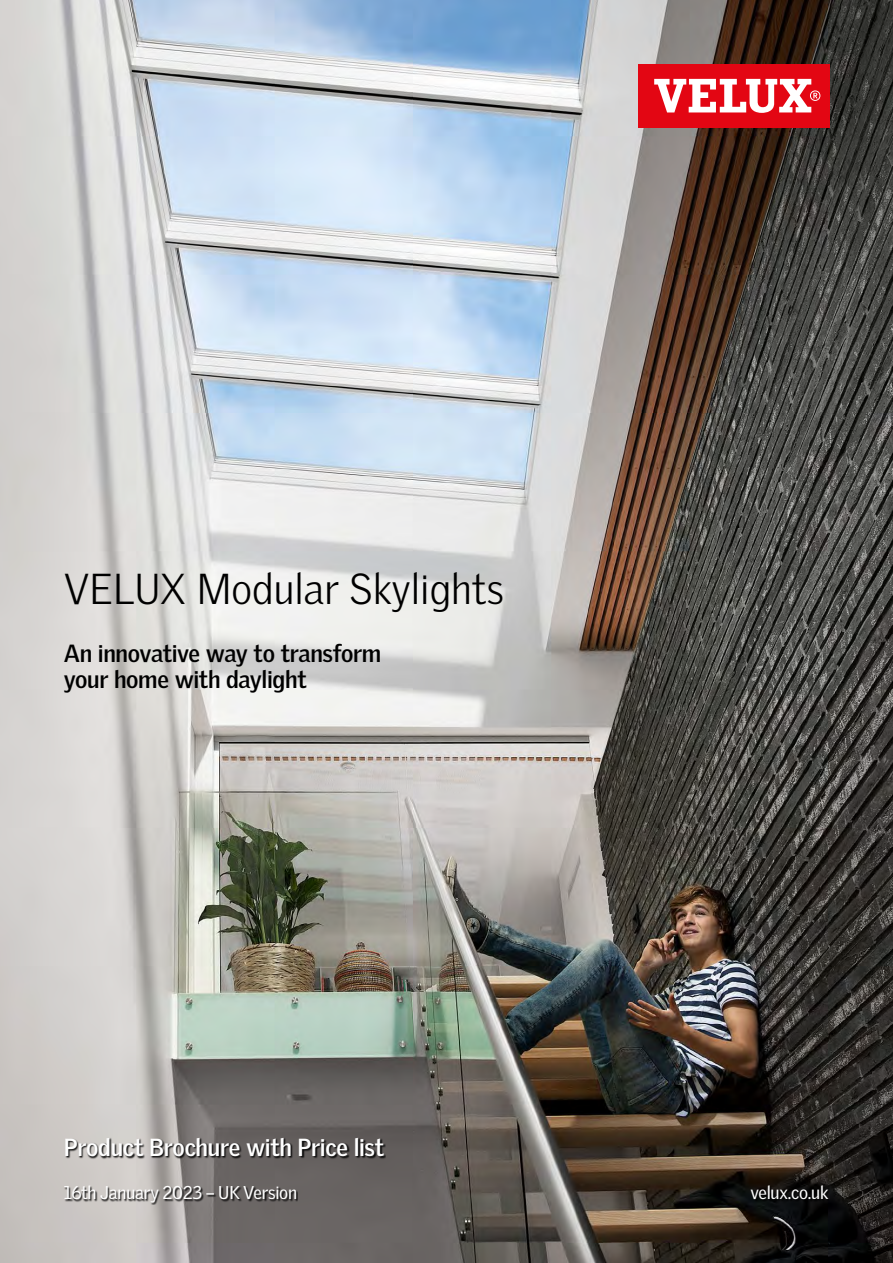
<style>
.page{position:relative;width:893px;height:1263px;background:#fff}
.page>*{position:absolute;margin:0;border:0;box-sizing:border-box;transform-origin:0 0}
.t1{font:300 42px "Velux Gothic";color:#000}
.t2{font:700 24px/25.5px "Velux Gothic";letter-spacing:-.015em;color:#000}
.t3{font:700 24px "Velux Gothic";letter-spacing:-.015em;color:#fff}
.t4{font:18px "Velux Gothic";letter-spacing:-.015em;color:#fff}
</style>
<div class="page">
<img style="left:0;top:0;width:893px;height:1263px">
<div style="left:66px;top:1137px;width:320px;height:23px;background:#000;opacity:.91"></div>
<div style="left:638px;top:64px;width:191px;height:64px;background:#e30613"></div>
<svg style="left:654px;top:79px;width:166px;height:34px"></svg>
<div style="left:751px;top:1185px;width:80px;height:17px;background:#000;opacity:.91"></div>
<div style="left:64px;top:1185px;width:234px;height:20px;background:#000;opacity:.91"></div>
<h1 class="t1" style="left:64px;top:564px;width:442px">VELUX Modular Skylights</h1>
<p class="t2" style="left:64px;top:641px;width:319px">An innovative way to transform your home with daylight</p>
<p class="t3" style="left:64px;top:1133px;width:322px">Product Brochure with Price list</p>
<p class="t4" style="left:64px;top:1182px;width:235px">16th January 2023 – UK Version</p>
<p class="t4" style="left:750px;top:1182px;width:79px">velux.co.uk</p>
</div>
